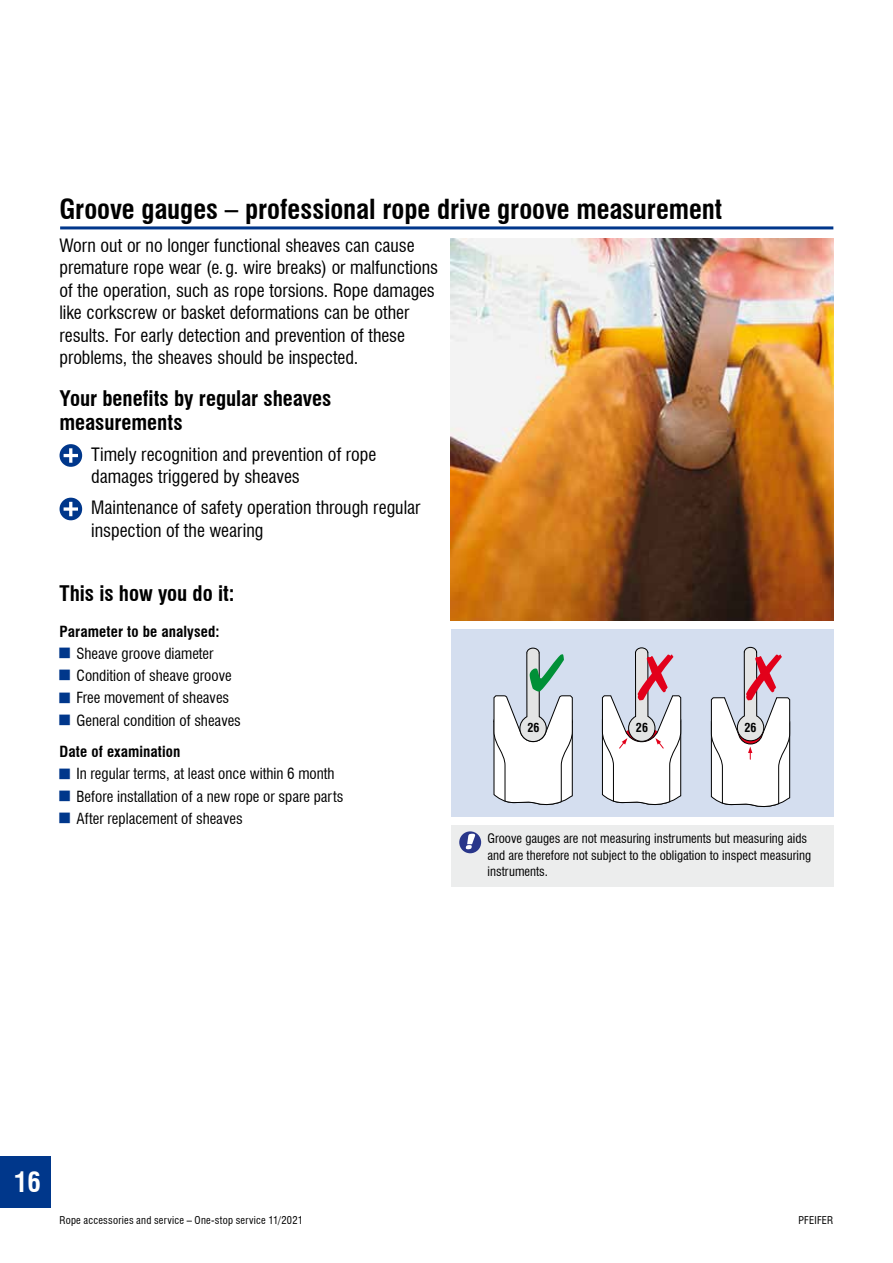
<style>
.page{position:relative;width:893px;height:1263px;background:#fff}
.page>*{position:absolute;margin:0;border:0;box-sizing:border-box;transform-origin:0 0}
.t1{font:700 condensed 27px "Swiss 721 BT";letter-spacing:-.005em;color:#000}
.t2{font:700 condensed 27px "Swiss 721 BT";color:#fff}
.t3{font:700 condensed 21px/24px "Swiss 721 BT";letter-spacing:-.005em;color:#000}
.t4{font:condensed 18px/22.5px "Swiss 721 BT";color:#000}
.t5{font:condensed 15px/22.2px "Swiss 721 BT";color:#000}
.t6{font:700 condensed 15px "Swiss 721 BT";letter-spacing:.005em;color:#000}
.t7{font:condensed 12.75px/16.5px "Swiss 721 BT";color:#000}
.t8{font:700 condensed 12.15px "Swiss 721 BT";color:#000}
.t9{font:condensed 10.5px "Swiss 721 BT";letter-spacing:.025em;color:#000}
</style>
<div class="page">
<hr style="left:60px;top:226px;width:773px;height:3px;background:#00378b">
<div style="left:451px;top:629px;width:382px;height:187px;background:#d4deef"></div>
<svg style="left:493px;top:647px;width:80px;height:159px"></svg>
<img style="left:451px;top:238px;width:382px;height:383px">
<svg style="left:60px;top:444px;width:22px;height:23px"></svg>
<svg style="left:60px;top:498px;width:22px;height:22px"></svg>
<div style="left:451px;top:825px;width:382px;height:62px;background:#eceded"></div>
<svg style="left:459px;top:831px;width:22px;height:22px"></svg>
<svg style="left:466px;top:834px;width:9px;height:15px"></svg>
<div style="left:0;top:1157px;width:51px;height:51px;background:#00378b"></div>
<svg style="left:602px;top:647px;width:79px;height:159px"></svg>
<svg style="left:711px;top:646px;width:79px;height:162px"></svg>
<h1 class="t1" style="left:59px;top:193px;width:664px">Groove gauges – professional rope drive groove measurement</h1>
<p class="t4" style="left:60px;top:234px;width:380px">Worn out or no longer functional sheaves can cause premature rope wear (e.g. wire breaks) or malfunctions of the operation, such as rope torsions. Rope damages like corkscrew or basket deformations can be other results. For early detection and prevention of these problems, the sheaves should be inspected.</p>
<p class="t3" style="left:60px;top:386px;width:273px">Your benefits by regular sheaves measurements</p>
<p class="t4" style="left:91px;top:443px;width:287px">Timely recognition and prevention of rope damages triggered by sheaves</p>
<p class="t4" style="left:91px;top:496px;width:331px">Maintenance of safety operation through regular inspection of the wearing</p>
<p class="t3" style="left:60px;top:581px;width:177px">This is how you do it:</p>
<p class="t6" style="left:60px;top:622px;width:161px">Parameter to be analysed:</p>
<p class="t5" style="left:77px;top:642px;width:166px">Sheave groove diameter<br>Condition of sheave groove<br>Free movement of sheaves<br>General condition of sheaves</p>
<p class="t6" style="left:60px;top:743px;width:122px">Date of examination</p>
<p class="t5" style="left:77px;top:763px;width:268px">In regular terms, at least once within 6 month<br>Before installation of a new rope or spare parts<br>After replacement of sheaves</p>
<p class="t8" style="left:527px;top:720px;width:14px">26</p>
<p class="t8" style="left:636px;top:720px;width:14px">26</p>
<p class="t8" style="left:744px;top:720px;width:14px">26</p>
<p class="t7" style="left:487px;top:830px;width:325px">Groove gauges are not measuring instruments but measuring aids and are therefore not subject to the obligation to inspect measuring instruments.</p>
<h1 class="t2" style="left:14px;top:1166px;width:29px">16</h1>
<p class="t9" style="left:60px;top:1214px;width:245px">Rope accessories and service – One-stop service 11/2021</p>
<p class="t9" style="left:798px;top:1214px;width:36px">PFEIFER</p>
</div>
